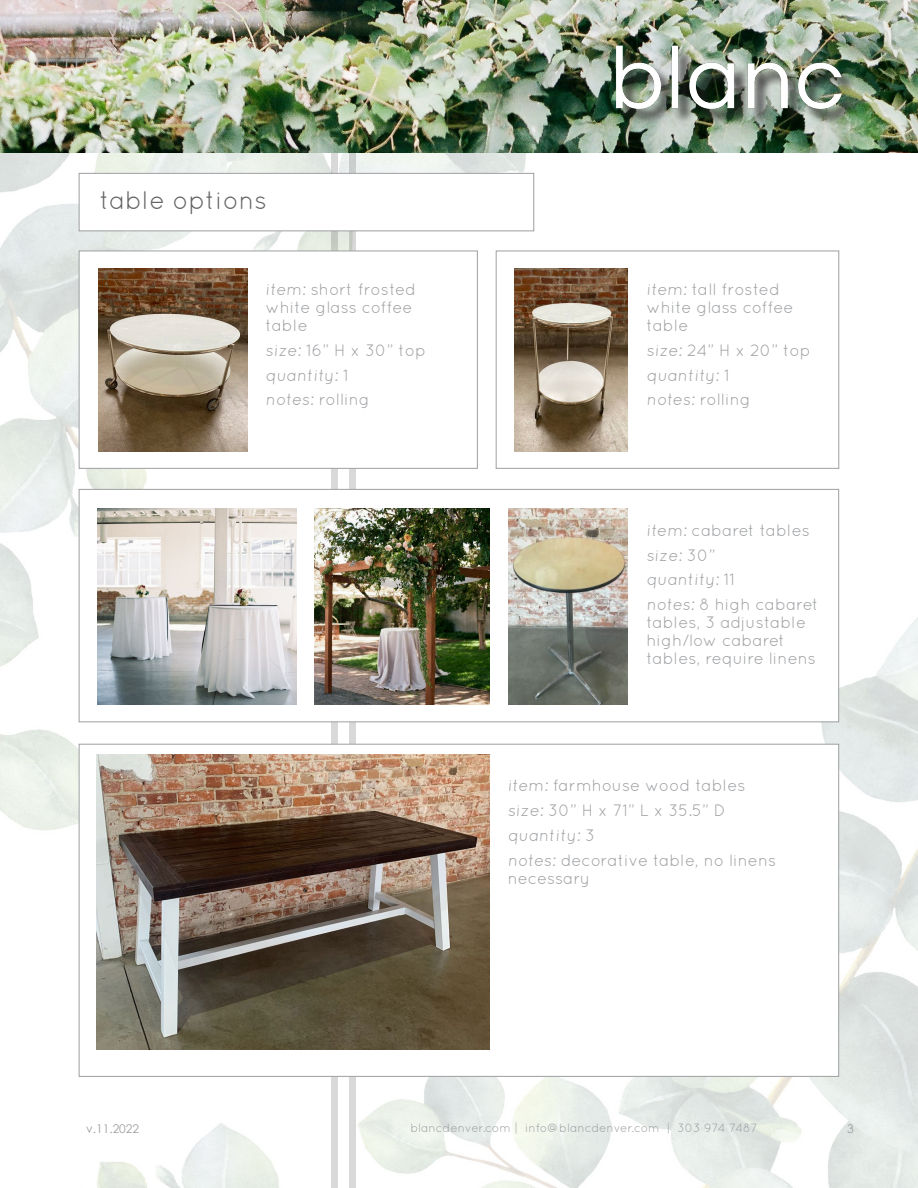
<style>
.page{position:relative;width:918px;height:1188px;background:#fff}
.page>*{position:absolute;margin:0;border:0;box-sizing:border-box;transform-origin:0 0}
.t1{font:25.5px "Quicksand";color:#636366}
.t2{font:16.5px/18px "Quicksand";color:#9d9fa2}
.t3{font:12px "Quicksand";letter-spacing:-.01em;color:#9d9fa2}
.t4{font:12px "Century Gothic";color:#9d9fa2}
</style>
<div class="page">
<img style="left:0;top:153px;width:918px;height:1035px">
<svg style="left:331px;top:153px;width:7px;height:1035px"></svg>
<svg style="left:349px;top:153px;width:7px;height:1035px"></svg>
<div style="left:79px;top:251px;width:399px;height:218px;background:#fff;border:1px solid #9d9fa2"></div>
<div style="left:79px;top:489px;width:760px;height:233px;background:#fff;border:1px solid #9d9fa2"></div>
<div style="left:496px;top:251px;width:343px;height:218px;background:#fff;border:1px solid #9d9fa2"></div>
<div style="left:79px;top:744px;width:760px;height:333px;background:#fff;border:1px solid #9d9fa2"></div>
<img style="left:97px;top:754px;width:393px;height:296px">
<img style="left:515px;top:269px;width:112px;height:182px">
<img style="left:99px;top:269px;width:148px;height:182px">
<img style="left:98px;top:509px;width:199px;height:196px">
<img style="left:0;top:0;width:918px;height:153px">
<img style="left:315px;top:509px;width:175px;height:196px">
<img style="left:508px;top:509px;width:120px;height:195px">
<div style="left:79px;top:173px;width:455px;height:58px;background:#fff;border:1px solid #9d9fa2"></div>
<img style="left:598px;top:19px;width:261px;height:114px">
<p class="t1" style="left:100px;top:185px;width:168px">table options</p>
<p class="t2" style="left:266px;top:280px;width:152px">item: short frosted white glass coffee table</p>
<p class="t2" style="left:266px;top:341px;width:162px">size: 16” H x 30” top</p>
<p class="t2" style="left:266px;top:366px;width:85px">quantity: 1</p>
<p class="t2" style="left:266px;top:391px;width:106px">notes: rolling</p>
<p class="t2" style="left:647px;top:280px;width:148px">item: tall frosted white glass coffee table</p>
<p class="t2" style="left:647px;top:341px;width:166px">size: 24” H x 20” top</p>
<p class="t2" style="left:647px;top:366px;width:85px">quantity: 1</p>
<p class="t2" style="left:647px;top:391px;width:106px">notes: rolling</p>
<p class="t2" style="left:646px;top:521px;width:165px">item: cabaret tables</p>
<p class="t2" style="left:646px;top:546px;width:71px">size: 30”</p>
<p class="t2" style="left:646px;top:570px;width:90px">quantity: 11</p>
<p class="t2" style="left:646px;top:595px;width:174px">notes: 8 high cabaret tables, 3 adjustable high/low cabaret tables, require linens</p>
<p class="t2" style="left:508px;top:777px;width:239px">item: farmhouse wood tables</p>
<p class="t2" style="left:508px;top:801px;width:220px">size: 30” H x 71” L x 35.5” D</p>
<p class="t2" style="left:508px;top:826px;width:89px">quantity: 3</p>
<p class="t2" style="left:508px;top:851px;width:270px">notes: decorative table, no linens necessary</p>
<p class="t4" style="left:86px;top:1120px;width:55px">v.11.2022</p>
<p class="t3" style="left:410px;top:1121px;width:349px">blancdenver.com | info@blancdenver.com | 303 974 7487</p>
<p class="t4" style="left:847px;top:1120px;width:8px">3</p>
</div>
